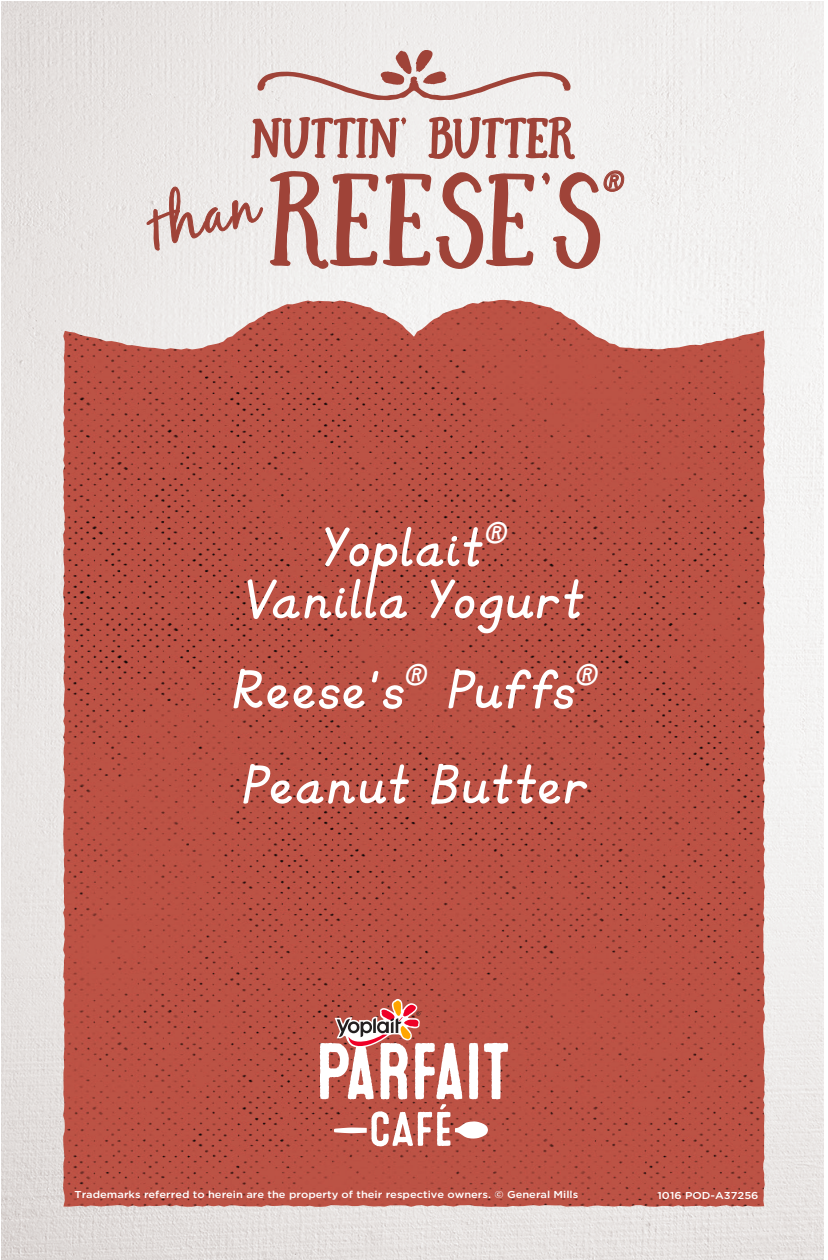
<style>
.page{position:relative;width:828px;height:1260px;background:#fff}
.page>*{position:absolute;margin:0;border:0;box-sizing:border-box;transform-origin:0 0}
.t1{font:150px "Angie Makes Funfetti";letter-spacing:.01em;color:#9f4338}
.t2{font:64px/52px "KG Primary Italics";letter-spacing:.03em;color:#fff;text-align:center}
.t3{font:63px "Angie Makes Funfetti";color:#9f4338}
.t4{font:58.4px "Black Jack";color:#9f4338;scale:1.05 1}
.t5{font:35px "KG Primary Italics";color:#9f4338}
.t6{font:500 10px "Gotham";color:#fff;scale:1.11 1}
.s1{font-family:"Angie Makes Ladyfinger"}
</style>
<div class="page">
<img style="left:2px;top:2px;width:821px;height:1258px">
<img style="left:63px;top:300px;width:702px;height:907px">
<svg style="left:320px;top:999px;width:188px;height:147px"></svg>
<svg style="left:147px;top:24px;width:477px;height:267px"></svg>
<h3 class="t3" style="left:252px;top:109px;width:325px">NUTTIN’ BUTTER</h3>
<h1 class="t1" style="left:267px;top:150px;width:338px">REESE’S</h1>
<h3 class="t5" style="left:604px;top:165px;width:22px">®</h3>
<h3 class="t4" style="left:144px;top:192px;width:104px;rotate:-13deg"><span class="s1">t</span> han</h3>
<h2 class="t2" style="left:246px;top:523px;width:340px">Yoplait<sup>®<br></sup>Vanilla Yogurt</h2>
<h2 class="t2" style="left:232px;top:643px;width:368px;line-height:95.2px;text-align:left">Reese’s<sup>®</sup> Puffs<sup>®<br></sup>Peanut Butter</h2>
<p class="t6" style="left:75px;top:1188px;width:455px">Trademarks referred to herein are the property of their respective owners. © General Mills</p>
<p class="t6" style="left:658px;top:1189px;width:92px">1016 POD-A37256</p>
</div>
